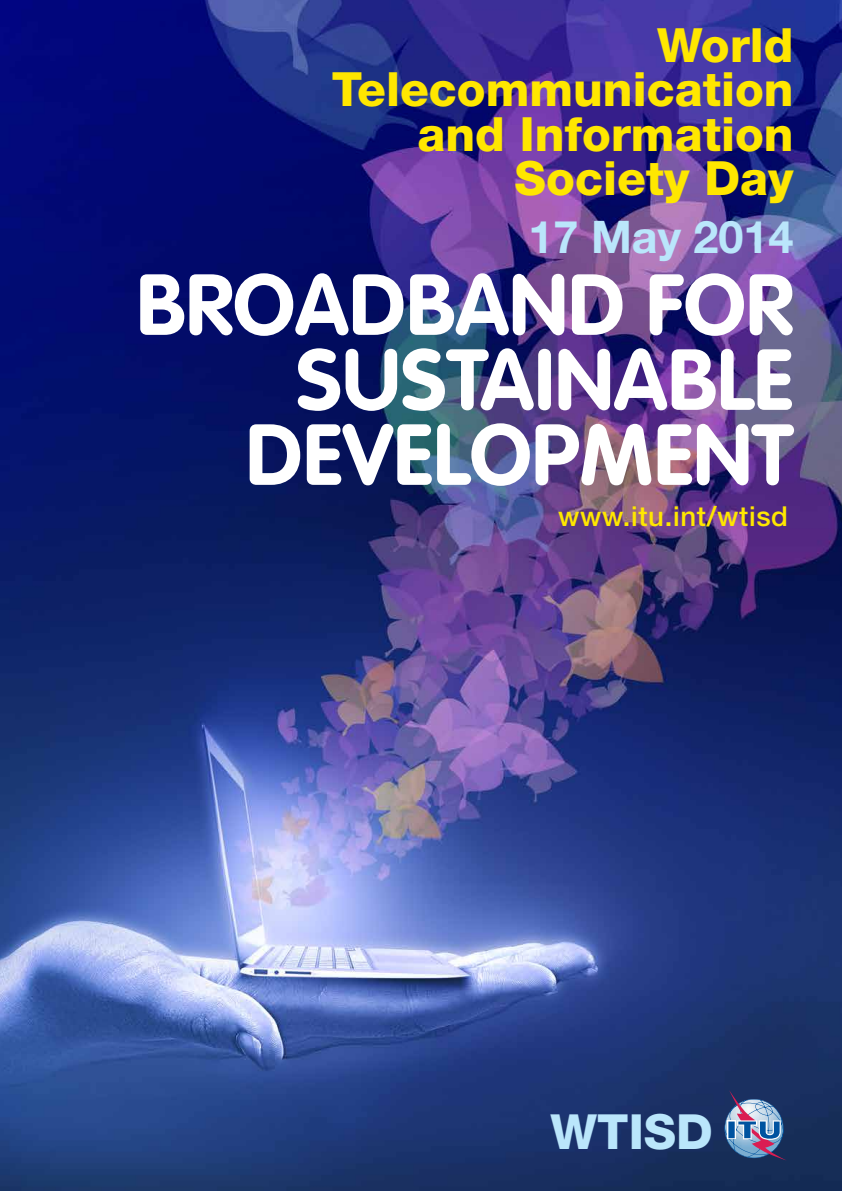
<style>
.page{position:relative;width:842px;height:1191px;background:#fff}
.page>*{position:absolute;margin:0;border:0;box-sizing:border-box;transform-origin:0 0}
.t1{font:700 85px/75px "VAG Rounded Std";letter-spacing:.005em;color:#fff;text-align:right}
.t2{font:800 48.5px "Helvetica Neue LT Std";color:#bae6fb}
.t3{font:800 47.2px/44.3px "Helvetica Neue LT Std";color:#ffe700;text-align:right}
.t4{font:700 45px "Helvetica Neue LT Std";color:#bae6fb}
.t5{font:500 27.5px "Helvetica Neue LT Std";letter-spacing:.025em;color:#ffe700}
</style>
<div class="page">
<img style="left:0;top:0;width:842px;height:1191px">
<svg style="left:724px;top:1090px;width:63px;height:70px;background:#62739b"></svg>
<p class="t3" style="left:332px;top:23px;width:463px">World<br>Telecommunication and Information<br>Society Day</p>
<p class="t4" style="left:528px;top:209px;width:267px">17 May 2014</p>
<h1 class="t1" style="left:136px;top:271px;width:658px">BROADBAND FOR<br>SUSTAINABLE<br>DEVELOPMENT</h1>
<p class="t5" style="left:558px;top:499px;width:232px">www.itu.int/wtisd</p>
<p class="t2" style="left:551px;top:1102px;width:164px">WTISD</p>
</div>
